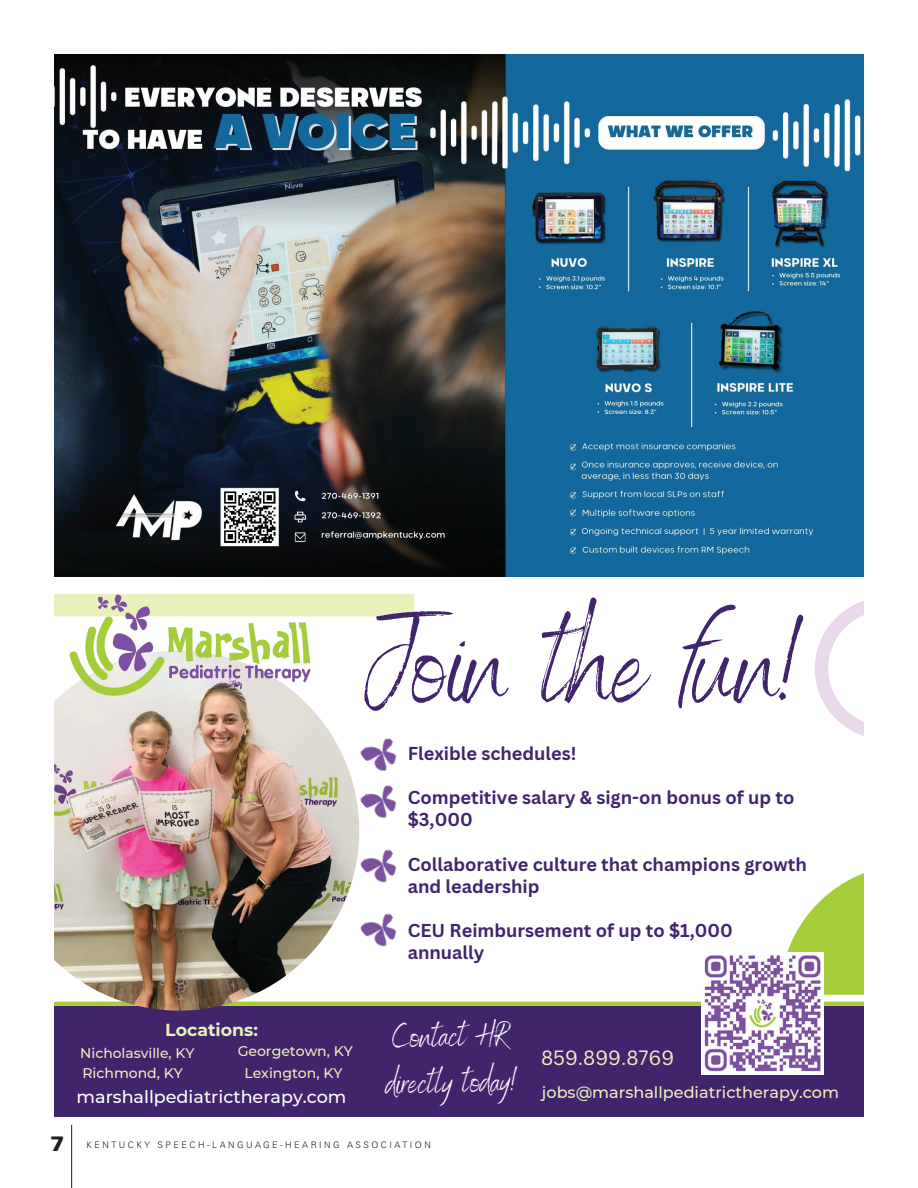
<style>
.page{position:relative;width:918px;height:1188px;background:#fff}
.page>*{position:absolute;margin:0;border:0;box-sizing:border-box;transform-origin:0 0}
.t1{font:118.35px "Benedict";color:#40246c}
.t2{font:33.15px/46.2px "Benedict";color:#fff}
.t3{font:900 21px "Univers LT Std";color:#231f20}
.t4{font:20.1px "Canva Sans";color:#e9f0bc}
.t5{font:700 18.15px/22.2px "Canva Sans";color:#40246c}
.t6{font:500 17.55px "Montserrat";color:#fff}
.t7{font:700 17.4px "Montserrat";color:#e9f0bc}
.t8{font:500 16.05px "Montserrat";color:#e9f0bc}
.t9{font:500 14.1px "Montserrat";color:#e9f0bc}
.t10{font:500 13.8px "Montserrat";color:#e9f0bc}
.t11{font:300 9px "Univers LT Std";letter-spacing:.28em;color:#231f20}
</style>
<div class="page">
<hr style="left:71px;top:1125px;width:1px;height:63px;background:#231f20">
<img style="left:54px;top:54px;width:810px;height:522px">
<div style="left:54px;top:1006px;width:810px;height:111px;background:#40246c"></div>
<svg style="left:359px;top:1002px;width:505px;height:4px;background:#a6cd3e"></svg>
<img style="left:54px;top:693px;width:305px;height:318px">
<img style="left:787px;top:873px;width:77px;height:122px">
<img style="left:815px;top:601px;width:49px;height:135px">
<img style="left:64px;top:594px;width:257px;height:121px">
<img style="left:702px;top:953px;width:122px;height:122px">
<img style="left:360px;top:913px;width:37px;height:34px">
<img style="left:360px;top:849px;width:37px;height:34px">
<img style="left:360px;top:785px;width:37px;height:34px">
<img style="left:360px;top:738px;width:37px;height:34px">
<h1 class="t1" style="left:364px;top:581px;width:440px">Join the fun!</h1>
<p class="t5" style="left:408px;top:742px;width:170px">Flexible schedules!</p>
<p class="t5" style="left:408px;top:787px;width:388px">Competitive salary &amp; sign-on bonus of up to $3,000</p>
<p class="t5" style="left:408px;top:853px;width:401px">Collaborative culture that champions growth and leadership</p>
<p class="t5" style="left:408px;top:920px;width:327px">CEU Reimbursement of up to $1,000 annually</p>
<h2 class="t2" style="left:384px;top:1015px;width:133px;rotate:-1deg">Contact HR directly today!</h2>
<p class="t7" style="left:165px;top:1017px;width:94px">Locations:</p>
<p class="t9" style="left:82px;top:1063px;width:102px">Richmond, KY</p>
<p class="t9" style="left:244px;top:1063px;width:100px">Lexington, KY</p>
<p class="t9" style="left:238px;top:1041px;width:117px">Georgetown, KY</p>
<p class="t10" style="left:80px;top:1043px;width:116px">Nicholasville, KY</p>
<p class="t4" style="left:541px;top:1045px;width:135px">859.899.8769</p>
<p class="t6" style="left:77px;top:1084px;width:271px">marshallpediatrictherapy.com</p>
<p class="t8" style="left:542px;top:1081px;width:299px">jobs@marshallpediatrictherapy.com</p>
<p class="t3" style="left:51px;top:1131px;width:16px">7</p>
<p class="t11" style="left:86px;top:1139px;width:346px">KENTUCKY SPEECH-LANGUAGE-HEARING ASSOCIATION</p>
</div>
